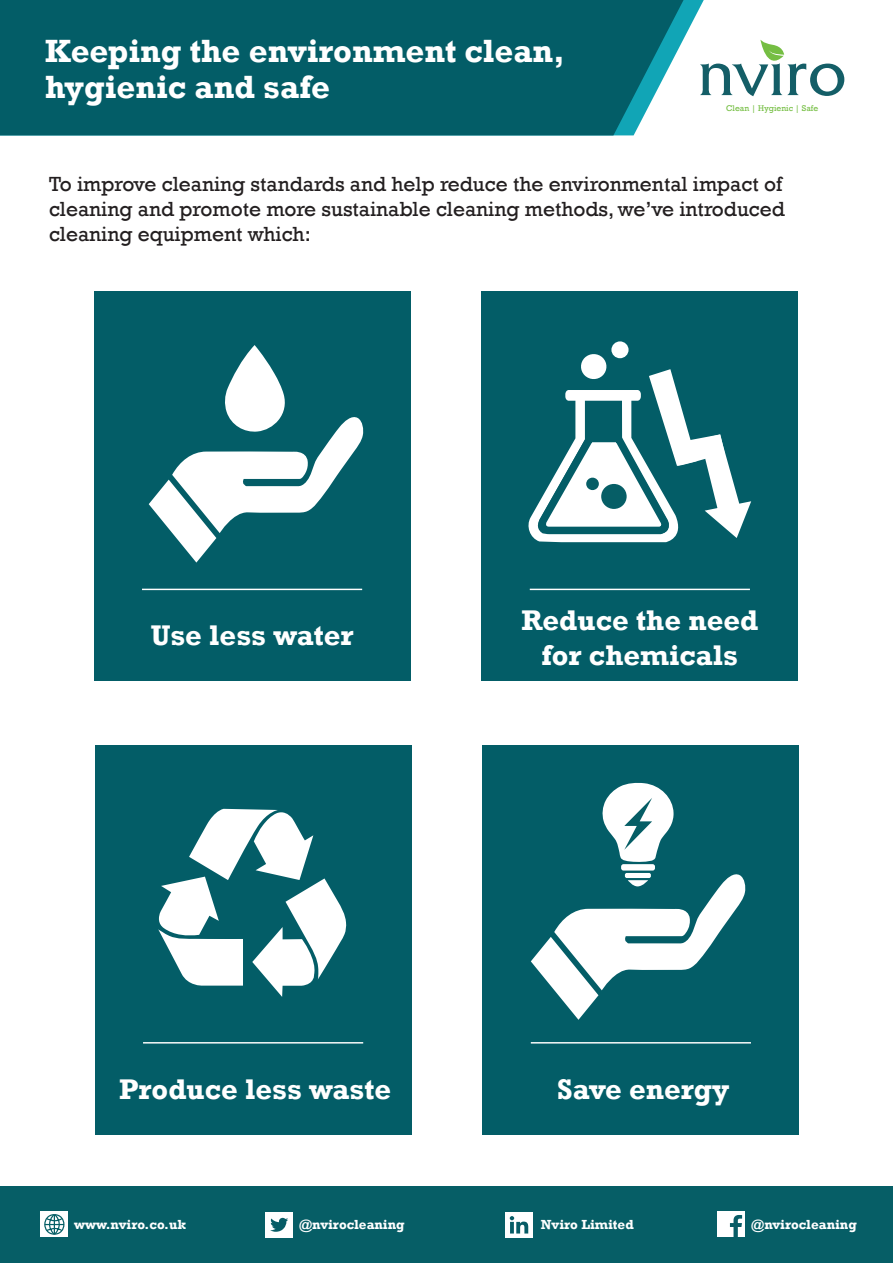
<style>
.page{position:relative;width:893px;height:1263px;background:#fff}
.page>*{position:absolute;margin:0;border:0;box-sizing:border-box;transform-origin:0 0}
.t1{font:700 33px "Rockwell";color:#fff}
.t2{font:700 29.1px/35px "Rockwell";color:#fff;text-align:center}
.t3{font:21px/25.2px "Rockwell";color:#231f20}
.t4{font:700 13.5px "Rockwell";color:#fff}
.t5{font:8.55px "Rockwell";color:#75be43}
</style>
<div class="page">
<svg style="left:684px;top:0;width:20px;height:38px"></svg>
<div style="left:0;top:0;width:684px;height:135px;background:#035d67"></div>
<div style="left:0;top:1186px;width:893px;height:77px;background:#065e66"></div>
<div style="left:505px;top:1212px;width:28px;height:26px;background:#fff"></div>
<svg style="left:510px;top:1216px;width:18px;height:17px"></svg>
<div style="left:266px;top:1212px;width:27px;height:26px;background:#fff"></div>
<svg style="left:270px;top:1218px;width:18px;height:14px"></svg>
<div style="left:718px;top:1211px;width:27px;height:26px;background:#fff"></div>
<svg style="left:730px;top:1215px;width:12px;height:22px"></svg>
<div style="left:41px;top:1211px;width:27px;height:26px;background:#fff"></div>
<svg style="left:44px;top:1214px;width:21px;height:21px"></svg>
<div style="left:94px;top:292px;width:316px;height:389px;background:#035d67"></div>
<hr style="left:142px;top:589px;width:220px;height:1px;background:#fff">
<div style="left:482px;top:292px;width:316px;height:389px;background:#035d67"></div>
<hr style="left:530px;top:589px;width:220px;height:1px;background:#fff">
<div style="left:483px;top:745px;width:316px;height:389px;background:#035d67"></div>
<hr style="left:531px;top:1042px;width:220px;height:1px;background:#fff">
<div style="left:95px;top:745px;width:316px;height:389px;background:#035d67"></div>
<hr style="left:143px;top:1042px;width:220px;height:1px;background:#fff">
<svg style="left:158px;top:809px;width:188px;height:188px"></svg>
<svg style="left:149px;top:345px;width:215px;height:218px"></svg>
<div style="left:621px;top:864px;width:34px;height:6px;background:#fff;border-radius:2px"></div>
<svg style="left:602px;top:782px;width:72px;height:80px"></svg>
<svg style="left:531px;top:873px;width:215px;height:147px"></svg>
<svg style="left:528px;top:354px;width:223px;height:189px"></svg>
<div style="left:611px;top:341px;width:18px;height:17px;background:#fff;border-radius:50%"></div>
<div style="left:601px;top:484px;width:26px;height:25px;background:#065e66;border-radius:50%"></div>
<div style="left:586px;top:478px;width:13px;height:12px;background:#065e66;border-radius:50%"></div>
<svg style="left:700px;top:40px;width:144px;height:56px"></svg>
<p class="t1" style="left:45px;top:30px;width:521px">Keeping the environment clean,</p>
<p class="t1" style="left:45px;top:67px;width:286px">hygienic and safe</p>
<p class="t5" style="left:726px;top:104px;width:94px">Clean | Hygienic | Safe</p>
<p class="t3" style="left:49px;top:172px;width:737px">To improve cleaning standards and help reduce the environmental impact of cleaning and promote more sustainable cleaning methods, we’ve introduced cleaning equipment which:</p>
<p class="t2" style="left:151px;top:618px;width:204px">Use less water</p>
<p class="t2" style="left:521px;top:603px;width:238px">Reduce the need for chemicals</p>
<p class="t2" style="left:119px;top:1071px;width:274px">Produce less waste</p>
<p class="t2" style="left:557px;top:1071px;width:174px">Save energy</p>
<p class="t4" style="left:74px;top:1216px;width:113px">www.nviro.co.uk</p>
<p class="t4" style="left:299px;top:1216px;width:107px">@nvirocleaning</p>
<p class="t4" style="left:541px;top:1216px;width:94px">Nviro Limited</p>
<p class="t4" style="left:751px;top:1216px;width:107px">@nvirocleaning</p>
</div>
